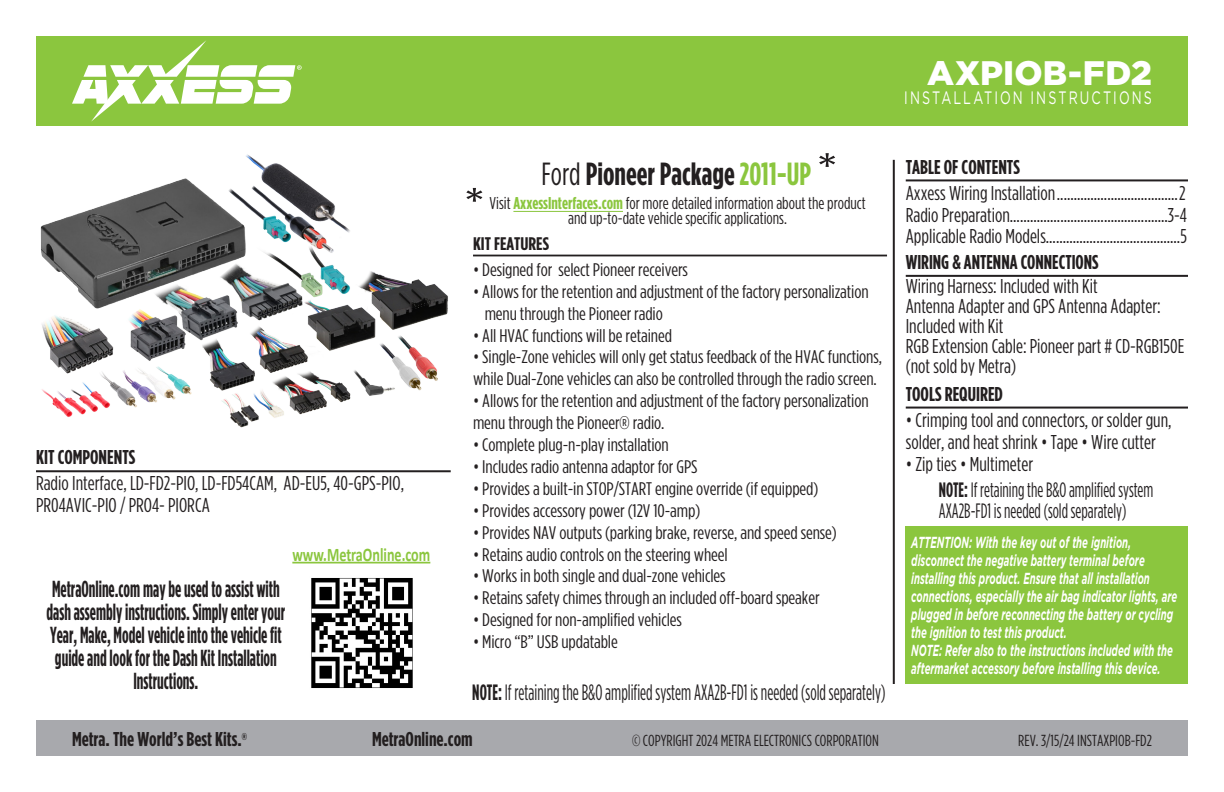
<style>
.page{position:relative;width:1224px;height:792px;background:#fff}
.page>*{position:absolute;margin:0;border:0;box-sizing:border-box;transform-origin:0 0}
.t1{font:49.4px "Gotham Condensed";color:#231f20;scale:1.37 1}
.t2{font:900 34px "Gotham";letter-spacing:.005em;color:#fff}
.t3{font:700 32px "Gotham Condensed";color:#231f20;scale:.95 1}
.t4{font:700 23.2px/23.2px "Gotham Condensed";color:#231f20;text-align:center;scale:.76 1}
.t5{font:22.2px "Gotham Condensed";color:#231f20;scale:.78 1}
.t6{font:20.8px/20.8px "Gotham Condensed";color:#231f20;scale:.81 1}
.t7{font:20px/20px "Gotham Condensed";color:#231f20}
.t8{font:700 20px "Gotham Condensed";color:#231f20}
.t9{font:700 19.2px "Calibri";color:#8bc63e;scale:.73 1}
.t10{font:18.2px/21.8px "Gotham Condensed";letter-spacing:-.005em;color:#231f20;scale:1.06 1}
.t11{font:700 18.2px "Gotham Condensed";color:#231f20;scale:1.06 1}
.t12{font:18px "Gotham";letter-spacing:.165em;color:#fff;scale:.7 1}
.t13{font:17.2px/15.2px "Gotham Condensed";color:#231f20;text-align:center}
.t14{font:italic 700 16px/18px "Gotham";color:#fff;scale:.6 1}
.t15{font:16px "Gotham Condensed";color:#231f20}
.s1{font-weight:400}
.s2{color:#8bc63e}
.s3{font-weight:700;color:#8bc63e}
.s4{font-weight:700}
</style>
<div class="page">
<div style="left:36px;top:36px;width:1152px;height:90px;background:#8bc63e"></div>
<div style="left:36px;top:720px;width:1152px;height:36px;background:#a8a9ad"></div>
<hr style="left:893px;top:160px;width:2px;height:524px;background:#231f20">
<svg style="left:72px;top:40px;width:230px;height:82px"></svg>
<div style="left:906px;top:526px;width:282px;height:157px;background:#8bc63e"></div>
<hr style="left:473px;top:255px;width:414px;height:1px;background:#231f20">
<hr style="left:36px;top:470px;width:415px;height:2px;background:#231f20">
<hr style="left:906px;top:407px;width:282px;height:2px;background:#231f20">
<hr style="left:906px;top:275px;width:282px;height:2px;background:#231f20">
<hr style="left:906px;top:179px;width:282px;height:2px;background:#231f20">
<hr style="left:513px;top:211px;width:110px;height:1px;background:#8bc63e">
<img style="left:40px;top:154px;width:408px;height:274px">
<img style="left:311px;top:578px;width:102px;height:110px">
<hr style="left:292px;top:562px;width:138px;height:1px;background:#8bc63e">
<p class="t8" style="left:36px;top:446px;width:101px">KIT COMPONENTS</p>
<p class="t7" style="left:36px;top:472px;width:370px;line-height:22px">Radio Interface, LD-FD2-PIO, LD-FD54CAM, AD-EU5, 40-GPS-PIO,<br>PR04AVIC-PIO / PRO4- PIORCA</p>
<p class="t9" style="left:292px;top:542px;width:191px">www.MetraOnline.com</p>
<p class="t4" style="left:47px;top:576px;width:316px">MetraOnline.com may be used to assist with dash assembly instructions. Simply enter your Year, Make, Model vehicle into the vehicle fit guide and look for the Dash Kit Installation Instructions.</p>
<h1 class="t1" style="left:818px;top:144px;width:15px">*</h1>
<h3 class="t3" style="left:542px;top:156px;width:285px"><span class="s1">Ford</span> Pioneer Package <span class="s2">2011-UP</span></h3>
<p class="t13" style="left:490px;top:195px;width:378px">Visit <span class="s3">AxxessInterfaces.com</span> for more detailed information about the product and up-to-date vehicle specific applications.</p>
<h1 class="t1" style="left:465px;top:179px;width:15px">*</h1>
<p class="t11" style="left:473px;top:234px;width:73px">KIT FEATURES</p>
<p class="t10" style="left:473px;top:258px;width:204px">• Designed for select Pioneer receivers</p>
<p class="t10" style="left:485px;top:280px;width:364px;text-indent:-12px">• Allows for the retention and adjustment of the factory personalization menu through the Pioneer radio</p>
<p class="t10" style="left:473px;top:324px;width:189px">• All HVAC functions will be retained</p>
<p class="t10" style="left:473px;top:346px;width:387px">• Single-Zone vehicles will only get status feedback of the HVAC functions, while Dual-Zone vehicles can also be controlled through the radio screen.</p>
<p class="t10" style="left:473px;top:390px;width:375px">• Allows for the retention and adjustment of the factory personalization menu through the Pioneer® radio.</p>
<p class="t10" style="left:473px;top:433px;width:186px">• Complete plug-n-play installation</p>
<p class="t10" style="left:473px;top:455px;width:213px">• Includes radio antenna adaptor for GPS</p>
<p class="t10" style="left:473px;top:477px;width:327px">• Provides a built-in STOP/START engine override (if equipped)</p>
<p class="t10" style="left:473px;top:499px;width:216px">• Provides accessory power (12V 10-amp)</p>
<p class="t10" style="left:473px;top:521px;width:345px">• Provides NAV outputs (parking brake, reverse, and speed sense)</p>
<p class="t10" style="left:473px;top:543px;width:242px">• Retains audio controls on the steering wheel</p>
<p class="t10" style="left:473px;top:565px;width:240px">• Works in both single and dual-zone vehicles</p>
<p class="t10" style="left:473px;top:587px;width:328px">• Retains safety chimes through an included off-board speaker</p>
<p class="t10" style="left:473px;top:609px;width:199px">• Designed for non-amplified vehicles</p>
<p class="t10" style="left:473px;top:631px;width:138px">• Micro “B” USB updatable</p>
<p class="t5" style="left:472px;top:681px;width:531px"><span class="s4">NOTE:</span> If retaining the B&amp;O amplified system AXA2B-FD1 is needed (sold separately)</p>
<h2 class="t2" style="left:927px;top:53px;width:226px">AXPIOB-FD2</h2>
<p class="t12" style="left:904px;top:88px;width:356px">INSTALLATION INSTRUCTIONS</p>
<p class="t8" style="left:906px;top:156px;width:116px">TABLE OF CONTENTS</p>
<p class="t7" style="left:906px;top:182px;width:283px;line-height:21.6px;text-align:justify">Axxess Wiring Installation....................................2<br>Radio Preparation...............................................3-4<br>Applicable Radio Models........................................5</p>
<p class="t8" style="left:906px;top:251px;width:194px">WIRING &amp; ANTENNA CONNECTIONS</p>
<p class="t7" style="left:906px;top:276px;width:280px">Wiring Harness: Included with Kit<br>Antenna Adapter and GPS Antenna Adapter:<br>Included with Kit<br>RGB Extension Cable: Pioneer part # CD-RGB150E (not sold by Metra)</p>
<p class="t8" style="left:906px;top:383px;width:99px">TOOLS REQUIRED</p>
<p class="t7" style="left:906px;top:408px;width:267px;line-height:22px">• Crimping tool and connectors, or solder gun, solder, and heat shrink • Tape • Wire cutter</p>
<p class="t7" style="left:906px;top:453px;width:129px">• Zip ties • Multimeter</p>
<p class="t6" style="left:939px;top:480px;width:266px"><span class="s4">NOTE:</span> If retaining the B&amp;O amplified system<br>AXA2B-FD1 is needed (sold separately)</p>
<p class="t14" style="left:911px;top:533px;width:445px">ATTENTION: With the key out of the ignition, disconnect the negative battery terminal before installing this product. Ensure that all installation connections, especially the air bag indicator lights, are plugged in before reconnecting the battery or cycling the ignition to test this product.<br>NOTE: Refer also to the instructions included with the aftermarket accessory before installing this device.</p>
<p class="t8" style="left:72px;top:728px;width:177px">Metra. The World’s Best Kits.<sup>®</sup></p>
<p class="t8" style="left:372px;top:728px;width:102px">MetraOnline.com</p>
<p class="t15" style="left:632px;top:732px;width:248px">© COPYRIGHT 2024 METRA ELECTRONICS CORPORATION</p>
<p class="t15" style="left:1018px;top:732px;width:135px">REV. 3/15/24 INSTAXPIOB-FD2</p>
</div>
